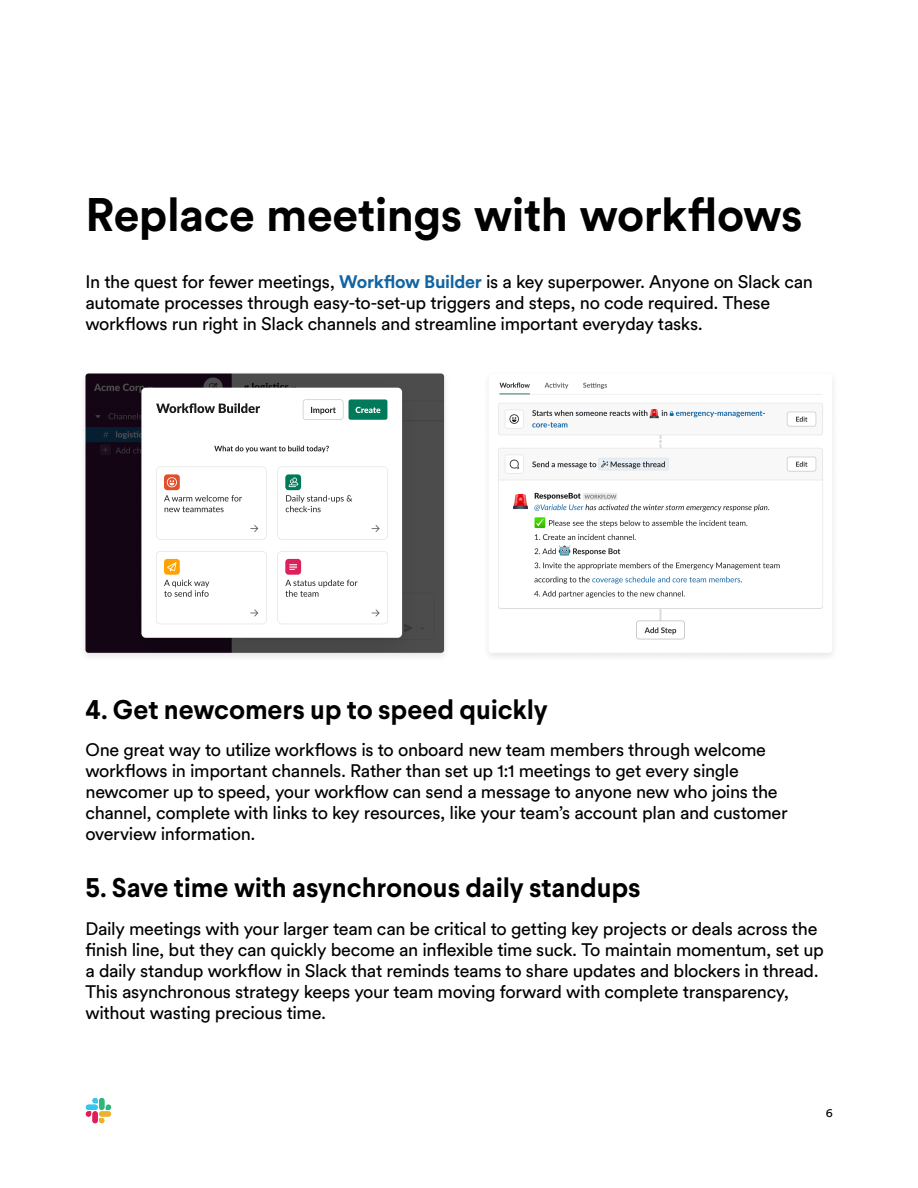
<style>
.page{position:relative;width:918px;height:1188px;background:#fff}
.page>*{position:absolute;margin:0;border:0;box-sizing:border-box;transform-origin:0 0}
.t1{font:700 46.5px "Slack Circular";letter-spacing:-.01em;color:#000}
.t2{font:700 27px "Larsseit";letter-spacing:-.005em;color:#000}
.t3{font:18px/21px "Slack Circular";letter-spacing:-.02em;color:#000}
.t4{font:12px "Slack Circular";color:#000}
.s1{font-weight:700;color:#1264a3}
</style>
<div class="page">
<svg style="left:86px;top:1111px;width:5px;height:6px"></svg>
<div style="left:92px;top:1111px;width:6px;height:12px;background:#e01e5a;border-radius:3px"></div>
<svg style="left:92px;top:1098px;width:6px;height:5px"></svg>
<div style="left:86px;top:1105px;width:12px;height:5px;background:#36c5f0;border-radius:3px"></div>
<svg style="left:106px;top:1105px;width:5px;height:5px"></svg>
<div style="left:99px;top:1098px;width:5px;height:12px;background:#2eb67d;border-radius:3px"></div>
<svg style="left:99px;top:1118px;width:5px;height:5px"></svg>
<div style="left:99px;top:1111px;width:12px;height:6px;background:#ecb22e;border-radius:3px"></div>
<div style="left:79px;top:370px;width:372px;height:292px;background:#000;opacity:.1"></div>
<img style="left:86px;top:374px;width:358px;height:279px">
<img style="left:498px;top:382px;width:325px;height:258px">
<h1 class="t1" style="left:86px;top:183px;width:719px">Replace meetings with workflows</h1>
<p class="t3" style="left:86px;top:271px;width:729px">In the quest for fewer meetings, <span class="s1">Workflow Builder</span> is a key superpower. Anyone on Slack can automate processes through easy-to-set-up triggers and steps, no code required. These workflows run right in Slack channels and streamline important everyday tasks.</p>
<h2 class="t2" style="left:86px;top:692px;width:464px">4. Get newcomers up to speed quickly</h2>
<p class="t3" style="left:86px;top:739px;width:704px">One great way to utilize workflows is to onboard new team members through welcome workflows in important channels. Rather than set up 1:1 meetings to get every single newcomer up to speed, your workflow can send a message to anyone new who joins the channel, complete with links to key resources, like your team’s account plan and customer overview information.</p>
<h2 class="t2" style="left:86px;top:871px;width:557px">5. Save time with asynchronous daily standups</h2>
<p class="t3" style="left:86px;top:917px;width:740px">Daily meetings with your larger team can be critical to getting key projects or deals across the finish line, but they can quickly become an inflexible time suck. To maintain momentum, set up a daily standup workflow in Slack that reminds teams to share updates and blockers in thread.<br>This asynchronous strategy keeps your team moving forward with complete transparency, without wasting precious time.</p>
<p class="t4" style="left:826px;top:1105px;width:8px">6</p>
</div>
